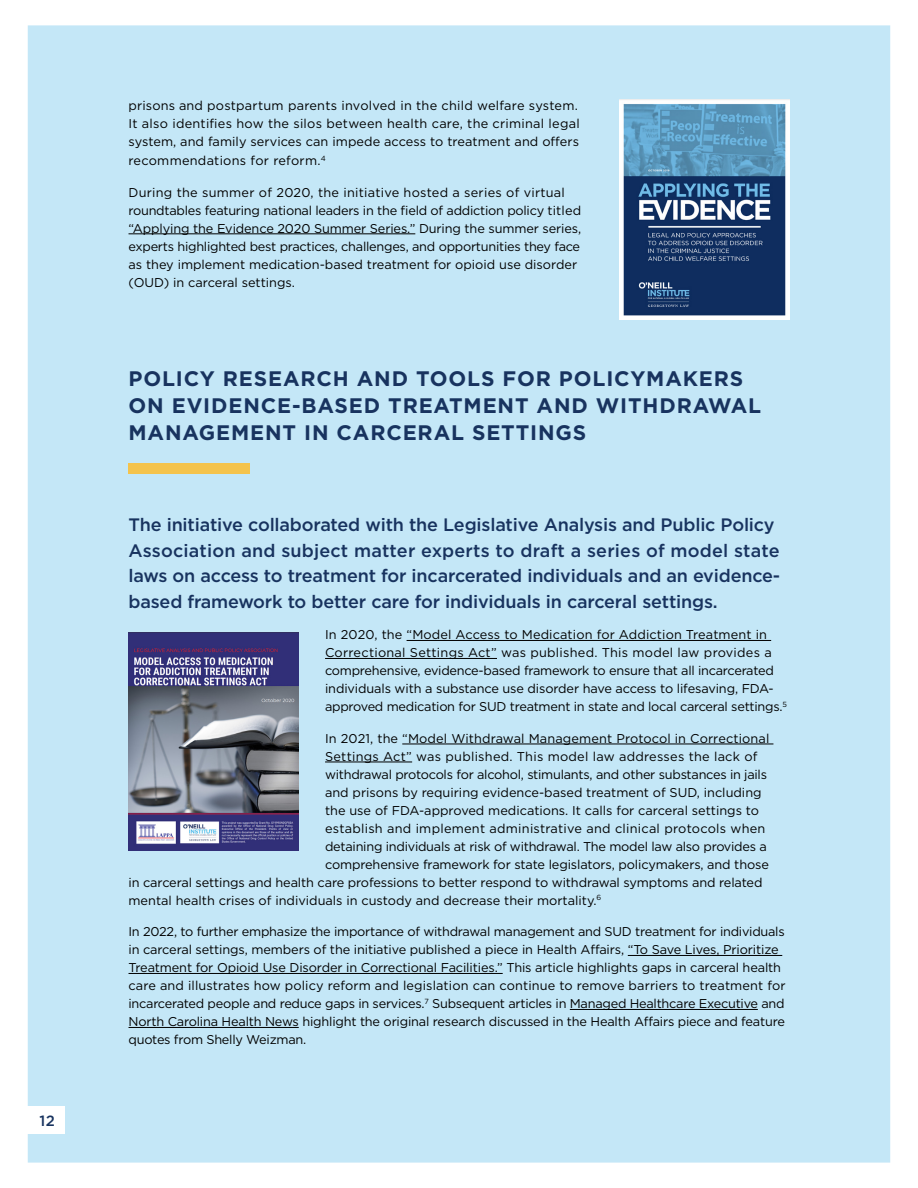
<style>
.page{position:relative;width:918px;height:1188px;background:#fff}
.page>*{position:absolute;margin:0;border:0;box-sizing:border-box;transform-origin:0 0}
.t1{font:700 21px/27px "Gotham";letter-spacing:.04em;color:#18335f}
.t2{font:500 18px/25.5px "Gotham";letter-spacing:-.01em;color:#18335f}
.t3{font:500 14.85px "Gotham";color:#18335f}
.t4{font:12.75px/18px "Gotham";letter-spacing:-.01em;color:#000}
.t5{font:12.75px/18px "Gotham";letter-spacing:.02em;color:#000}
.t6{font:12.75px "Gotham";letter-spacing:.01em;color:#000}
</style>
<div class="page">
<div style="left:27px;top:25px;width:864px;height:1138px;background:#c4e7f7"></div>
<hr style="left:129px;top:234px;width:286px;height:1px;background:#000">
<hr style="left:407px;top:640px;width:364px;height:1px;background:#000">
<hr style="left:325px;top:658px;width:172px;height:1px;background:#000">
<hr style="left:402px;top:744px;width:371px;height:1px;background:#000">
<hr style="left:325px;top:762px;width:87px;height:1px;background:#000">
<hr style="left:628px;top:955px;width:154px;height:1px;background:#000">
<hr style="left:129px;top:973px;width:374px;height:1px;background:#000">
<hr style="left:570px;top:1009px;width:188px;height:1px;background:#000">
<hr style="left:129px;top:1027px;width:170px;height:1px;background:#000">
<div style="left:0;top:1106px;width:65px;height:27px;background:#fff"></div>
<div style="left:129px;top:463px;width:121px;height:11px;background:#f4c34c"></div>
<img style="left:620px;top:99px;width:169px;height:220px">
<img style="left:129px;top:633px;width:169px;height:217px">
<p class="t3" style="left:39px;top:1111px;width:17px">12</p>
<p class="t5" style="left:129px;top:96px;width:453px">prisons and postpartum parents involved in the child welfare system.<br>It also identifies how the silos between health care, the criminal legal system, and family services can impede access to treatment and offers</p>
<p class="t5" style="left:129px;top:151px;width:199px">recommendations for reform.<sup>4</sup></p>
<p class="t4" style="left:129px;top:183px;width:454px">During the summer of 2020, the initiative hosted a series of virtual roundtables featuring national leaders in the field of addiction policy titled “Applying the Evidence 2020 Summer Series.” During the summer series, experts highlighted best practices, challenges, and opportunities they face as they implement medication-based treatment for opioid use disorder (OUD) in carceral settings.</p>
<p class="t1" style="left:129px;top:365px;width:634px">POLICY RESEARCH AND TOOLS FOR POLICYMAKERS<br>ON EVIDENCE-BASED TREATMENT AND WITHDRAWAL<br>MANAGEMENT IN CARCERAL SETTINGS</p>
<p class="t2" style="left:129px;top:512px;width:653px">The initiative collaborated with the Legislative Analysis and Public Policy Association and subject matter experts to draft a series of model state laws on access to treatment for incarcerated individuals and an evidence&shy;based framework to better care for individuals in carceral settings.</p>
<p class="t4" style="left:325px;top:625px;width:463px">In 2020, the “Model Access to Medication for Addiction Treatment in Correctional Settings Act” was published. This model law provides a comprehensive, evidence-based framework to ensure that all incarcerated individuals with a substance use disorder have access to lifesaving, FDA&shy;approved medication for SUD treatment in state and local carceral settings.<sup>5</sup></p>
<p class="t6" style="left:325px;top:730px;width:446px">In 2021, the “Model Withdrawal Management Protocol in Correctional</p>
<p class="t5" style="left:325px;top:747px;width:434px">Settings Act” was published. This model law addresses the lack of</p>
<p class="t4" style="left:325px;top:765px;width:444px">withdrawal protocols for alcohol, stimulants, and other substances in jails</p>
<p class="t4" style="left:325px;top:783px;width:438px">and prisons by requiring evidence-based treatment of SUD, including</p>
<p class="t4" style="left:325px;top:801px;width:436px">the use of FDA-approved medications. It calls for carceral settings to</p>
<p class="t5" style="left:325px;top:819px;width:442px">establish and implement administrative and clinical protocols when</p>
<p class="t4" style="left:325px;top:837px;width:443px">detaining individuals at risk of withdrawal. The model law also provides a</p>
<p class="t4" style="left:325px;top:855px;width:445px">comprehensive framework for state legislators, policymakers, and those</p>
<p class="t4" style="left:129px;top:873px;width:635px">in carceral settings and health care professions to better respond to withdrawal symptoms and related</p>
<p class="t4" style="left:129px;top:891px;width:474px">mental health crises of individuals in custody and decrease their mortality.<sup>6</sup></p>
<p class="t4" style="left:129px;top:922px;width:659px">In 2022, to further emphasize the importance of withdrawal management and SUD treatment for individuals in carceral settings, members of the initiative published a piece in Health Affairs, “To Save Lives, Prioritize Treatment for Opioid Use Disorder in Correctional Facilities.” This article highlights gaps in carceral health care and illustrates how policy reform and legislation can continue to remove barriers to treatment for incarcerated people and reduce gaps in services.<sup>7</sup> Subsequent articles in Managed Healthcare Executive and North Carolina Health News highlight the original research discussed in the Health Affairs piece and feature quotes from Shelly Weizman.</p>
</div>
